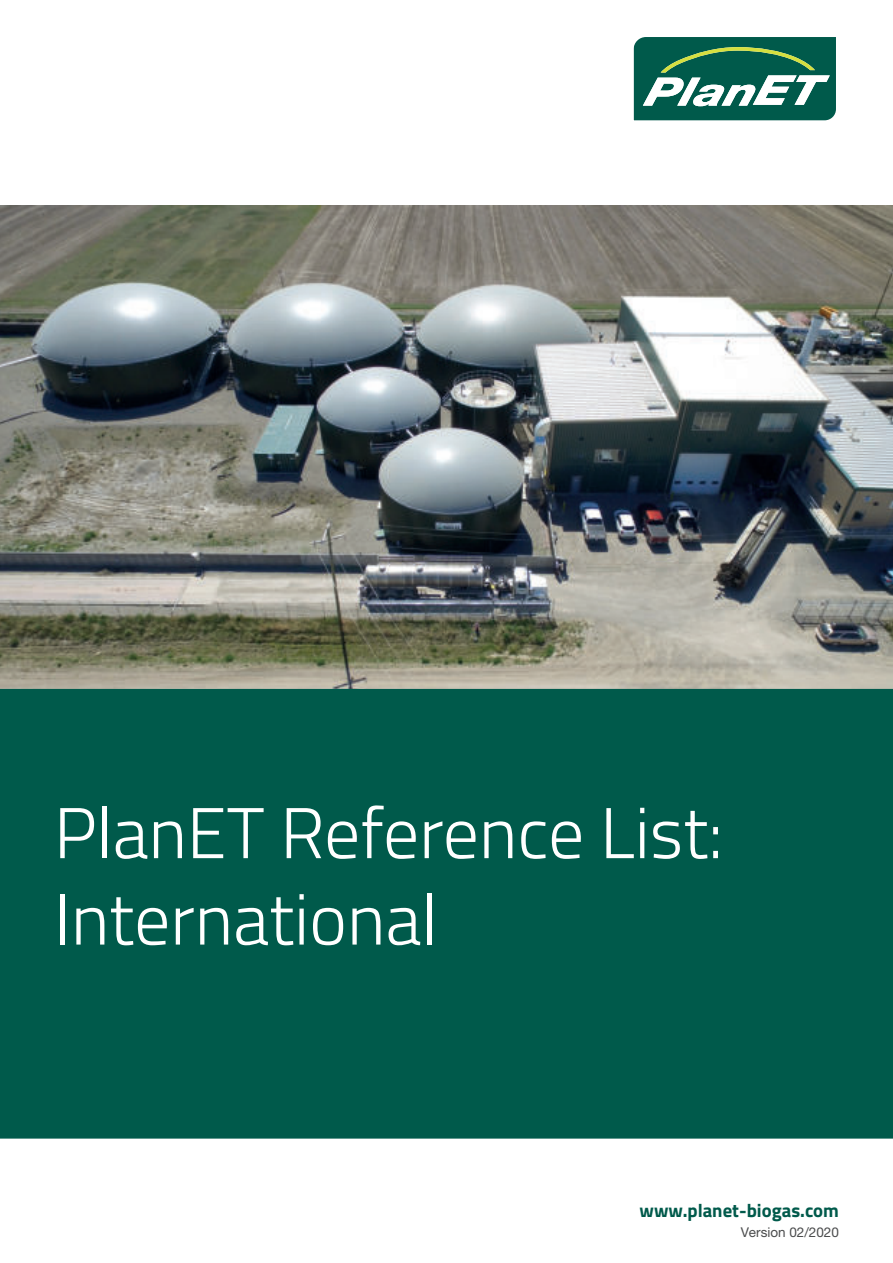
<style>
.page{position:relative;width:893px;height:1263px;background:#fff}
.page>*{position:absolute;margin:0;border:0;box-sizing:border-box;transform-origin:0 0}
.t1{font:300 72px/86.4px "Titillium Web";color:#fff}
.t2{font:700 18.75px "Titillium Web";color:#005a4b}
.t3{font:13.5px "Helvetica Neue LT Pro";color:#4b4c4d}
</style>
<div class="page">
<img style="left:0;top:206px;width:893px;height:483px">
<div style="left:0;top:689px;width:893px;height:449px;background:#005a4b"></div>
<svg style="left:633px;top:37px;width:203px;height:84px;background:#347b6a"></svg>
<p class="t1" style="left:54px;top:797px;width:671px">PlanET Reference List:<br>International</p>
<p class="t2" style="left:640px;top:1203px;width:201px">www.planet-biogas.com</p>
<p class="t3" style="left:741px;top:1227px;width:100px">Version 02/2020</p>
</div>
